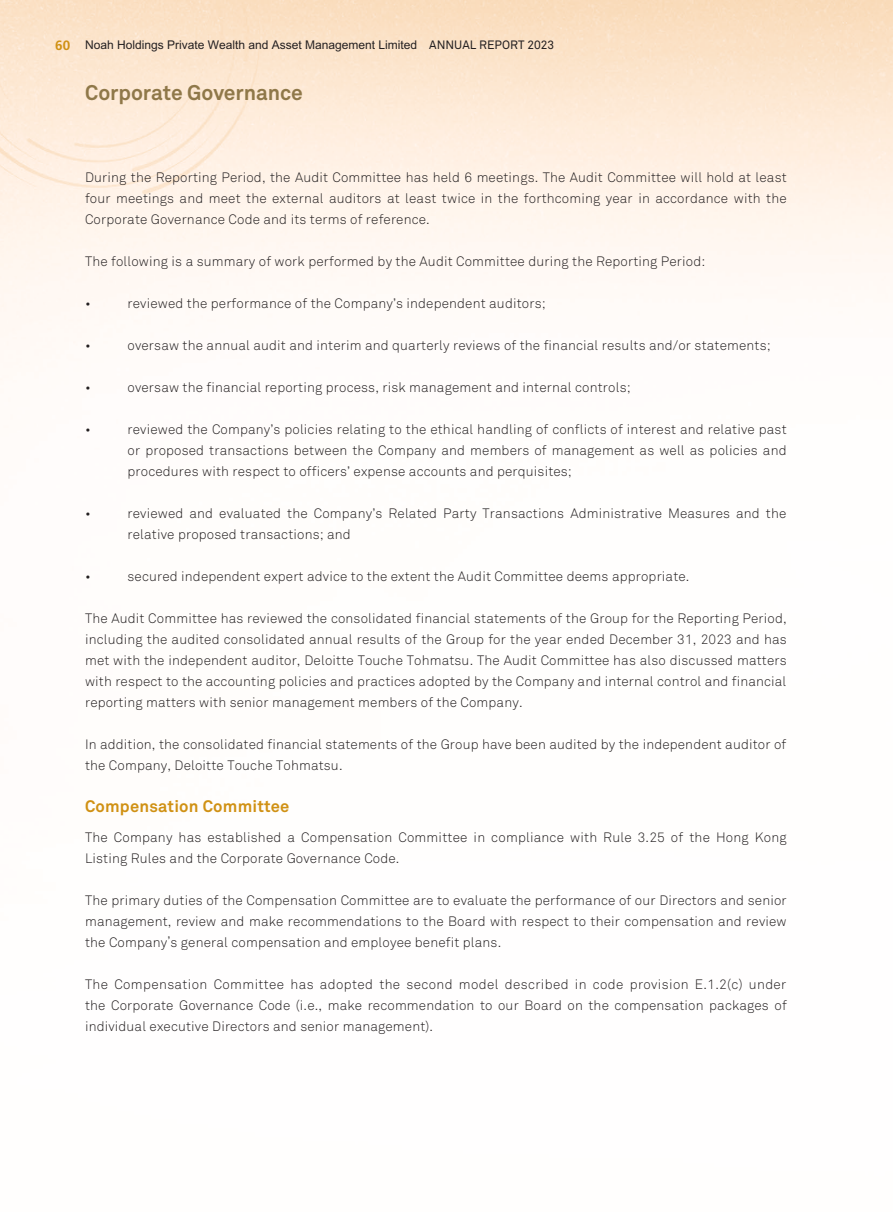
<style>
.page{position:relative;width:893px;height:1212px;background:#fff}
.page>*{position:absolute;margin:0;border:0;box-sizing:border-box;transform-origin:0 0}
.t1{font:700 21px "Kdxtty Akkurat Pro";letter-spacing:-.005em;color:#8f7849}
.t2{font:700 16.5px "Jsbmwh Akkurat Pro";letter-spacing:.01em;color:#d09114}
.t3{font:13.5px/21px "Xgdwwj Akkurat Light Pro";letter-spacing:.01em;color:#231f20;text-align:justify}
.t4{font:700 12px "Rxytmt M Hei HKS";color:#231f20}
.s1{font-family:"Dcbbdg Frutiger LT Std";font-size:13.5px;color:#d09114}
.s2{font-family:"Lgyjxp Akkurat Pro";font-weight:400}
</style>
<div class="page">
<p class="t4" style="left:55px;top:36px;width:501px"><span class="s1">60</span> Noah Holdings Private Wealth and Asset Management Limited <span class="s2">ANNUAL REPORT 2023</span></p>
<h1 class="t1" style="left:85px;top:79px;width:219px">Corporate Governance</h1>
<p class="t3" style="left:85px;top:167px;width:703px">During the Reporting Period, the Audit Committee has held 6 meetings. The Audit Committee will hold at least four meetings and meet the external auditors at least twice in the forthcoming year in accordance with the Corporate Governance Code and its terms of reference.</p>
<p class="t3" style="left:85px;top:251px;width:622px">The following is a summary of work performed by the Audit Committee during the Reporting Period:</p>
<p class="t3" style="left:85px;top:293px;width:7px">•</p>
<p class="t3" style="left:128px;top:293px;width:420px">reviewed the performance of the Company’s independent auditors;</p>
<p class="t3" style="left:85px;top:335px;width:7px">•</p>
<p class="t3" style="left:128px;top:335px;width:645px">oversaw the annual audit and interim and quarterly reviews of the financial results and/or statements;</p>
<p class="t3" style="left:85px;top:377px;width:7px">•</p>
<p class="t3" style="left:128px;top:377px;width:505px">oversaw the financial reporting process, risk management and internal controls;</p>
<p class="t3" style="left:85px;top:419px;width:7px">•</p>
<p class="t3" style="left:128px;top:419px;width:661px">reviewed the Company’s policies relating to the ethical handling of conflicts of interest and relative past or proposed transactions between the Company and members of management as well as policies and procedures with respect to officers’ expense accounts and perquisites;</p>
<p class="t3" style="left:85px;top:503px;width:7px">•</p>
<p class="t3" style="left:128px;top:503px;width:660px">reviewed and evaluated the Company’s Related Party Transactions Administrative Measures and the relative proposed transactions; and</p>
<p class="t3" style="left:85px;top:566px;width:7px">•</p>
<p class="t3" style="left:128px;top:566px;width:563px">secured independent expert advice to the extent the Audit Committee deems appropriate.</p>
<p class="t3" style="left:85px;top:608px;width:703px">The Audit Committee has reviewed the consolidated financial statements of the Group for the Reporting Period, including the audited consolidated annual results of the Group for the year ended December 31, 2023 and has met with the independent auditor, Deloitte Touche Tohmatsu. The Audit Committee has also discussed matters with respect to the accounting policies and practices adopted by the Company and internal control and financial reporting matters with senior management members of the Company.</p>
<p class="t3" style="left:85px;top:734px;width:703px">In addition, the consolidated financial statements of the Group have been audited by the independent auditor of the Company, Deloitte Touche Tohmatsu.</p>
<p class="t2" style="left:85px;top:796px;width:206px">Compensation Committee</p>
<p class="t3" style="left:85px;top:827px;width:703px">The Company has established a Compensation Committee in compliance with Rule 3.25 of the Hong Kong<br>Listing Rules and the Corporate Governance Code.</p>
<p class="t3" style="left:85px;top:890px;width:703px">The primary duties of the Compensation Committee are to evaluate the performance of our Directors and senior management, review and make recommendations to the Board with respect to their compensation and review the Company’s general compensation and employee benefit plans.</p>
<p class="t3" style="left:85px;top:974px;width:703px">The Compensation Committee has adopted the second model described in code provision E.1.2(c) under the Corporate Governance Code (i.e., make recommendation to our Board on the compensation packages of individual executive Directors and senior management).</p>
</div>
